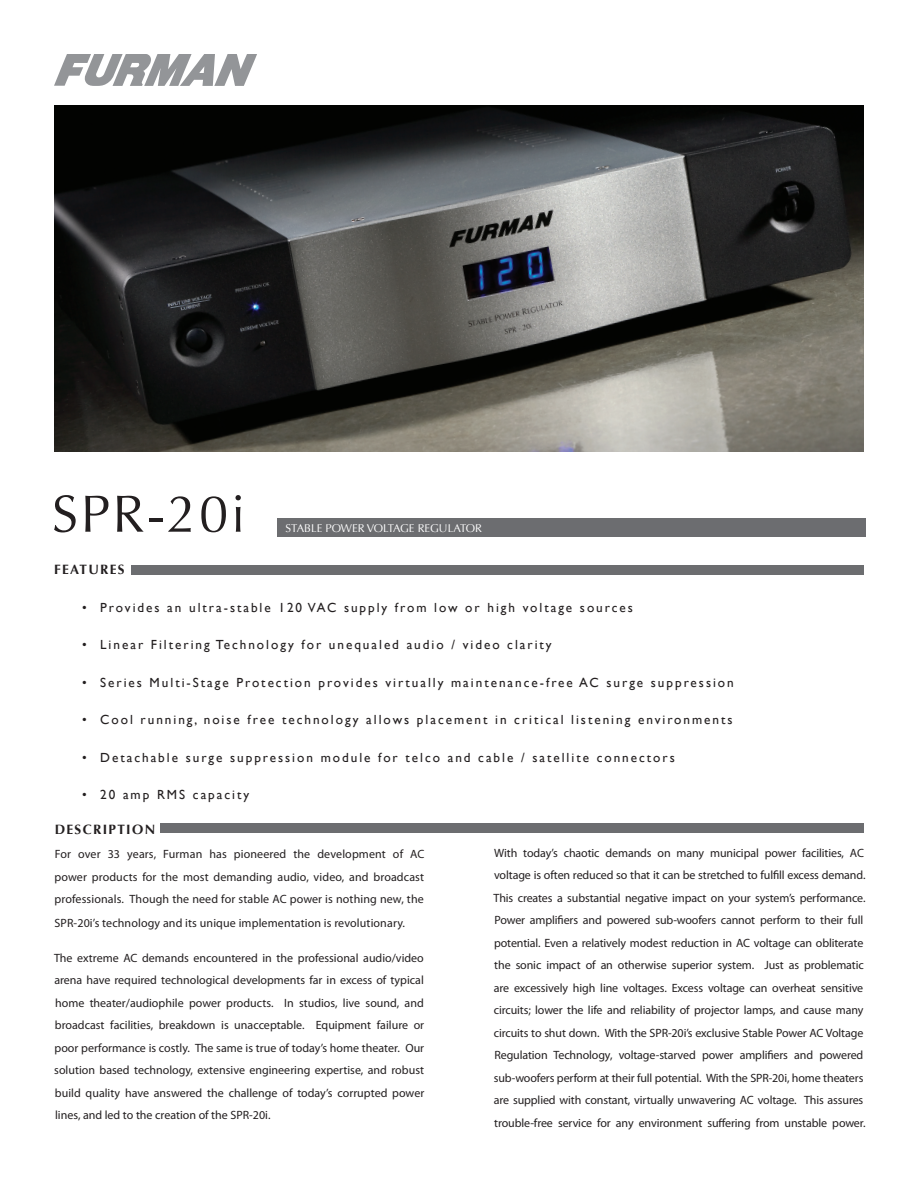
<style>
.page{position:relative;width:918px;height:1188px;background:#fff}
.page>*{position:absolute;margin:0;border:0;box-sizing:border-box;transform-origin:0 0}
.t1{font:52.5px "Optima";letter-spacing:.05em;color:#231f20}
.t2{font:700 13.5px "Optima";letter-spacing:.1em;color:#231f20}
.t3{font:13.2px "Gill Sans";letter-spacing:.15em;color:#231f20}
.t4{font:12px/22.5px "Myriad Pro";letter-spacing:-.01em;color:#231f20;text-align:justify}
.t5{font:12px "Myriad Pro";letter-spacing:.01em;color:#231f20}
.t6{font:11.25px "Optima";color:#fff}
</style>
<div class="page">
<div style="left:277px;top:518px;width:589px;height:19px;background:#6c6d70"></div>
<img style="left:54px;top:105px;width:810px;height:346px">
<svg style="left:54px;top:54px;width:203px;height:32px"></svg>
<div style="left:131px;top:565px;width:733px;height:10px;background:#6c6d70"></div>
<div style="left:160px;top:823px;width:704px;height:10px;background:#6c6d70"></div>
<h1 class="t1" style="left:52px;top:483px;width:195px">SPR-20i</h1>
<p class="t6" style="left:286px;top:521px;width:198px">STABLE POWER VOLTAGE REGULATOR</p>
<p class="t2" style="left:54px;top:562px;width:72px">FEATURES</p>
<p class="t3" style="left:82px;top:599px;width:552px">• Provides an ultra-stable 120 VAC supply from low or high voltage sources</p>
<p class="t3" style="left:82px;top:637px;width:471px">• Linear Filtering Technology for unequaled audio / video clarity</p>
<p class="t3" style="left:82px;top:674px;width:653px">• Series Multi-Stage Protection provides virtually maintenance-free AC surge suppression</p>
<p class="t3" style="left:82px;top:712px;width:652px">• Cool running, noise free technology allows placement in critical listening environments</p>
<p class="t3" style="left:82px;top:749px;width:594px">• Detachable surge suppression module for telco and cable / satellite connectors</p>
<p class="t3" style="left:82px;top:787px;width:168px">• 20 amp RMS capacity</p>
<p class="t2" style="left:55px;top:822px;width:102px">DESCRIPTION</p>
<p class="t4" style="left:55px;top:843px;width:371px">For over 33 years, Furman has pioneered the development of AC power products for the most demanding audio, video, and broadcast professionals. Though the need for stable AC power is nothing new, the</p>
<p class="t5" style="left:54px;top:916px;width:352px">SPR-20i’s technology and its unique implementation is revolutionary.</p>
<p class="t4" style="left:54px;top:946px;width:372px">The extreme AC demands encountered in the professional audio/video arena have required technological developments far in excess of typical home theater/audiophile power products. In studios, live sound, and broadcast facilities, breakdown is unacceptable. Equipment failure or poor performance is costly. The same is true of today’s home theater. Our solution based technology, extensive engineering expertise, and robust build quality have answered the challenge of today’s corrupted power lines, and led to the creation of the SPR-20i.</p>
<p class="t4" style="left:494px;top:841px;width:373px;text-align:left">With today’s chaotic demands on many municipal power facilities, AC voltage is often reduced so that it can be stretched to fulfill excess demand.<br>This creates a substantial negative impact on your system’s performance.<br>Power amplifiers and powered sub-woofers cannot perform to their full potential. Even a relatively modest reduction in AC voltage can obliterate the sonic impact of an otherwise superior system. Just as problematic are excessively high line voltages. Excess voltage can overheat sensitive circuits; lower the life and reliability of projector lamps, and cause many circuits to shut down. With the SPR-20i’s exclusive Stable Power AC Voltage Regulation Technology, voltage-starved power amplifiers and powered sub-woofers perform at their full potential. With the SPR-20i, home theaters are supplied with constant, virtually unwavering AC voltage. This assures trouble-free service for any environment suffering from unstable power.</p>
</div>
